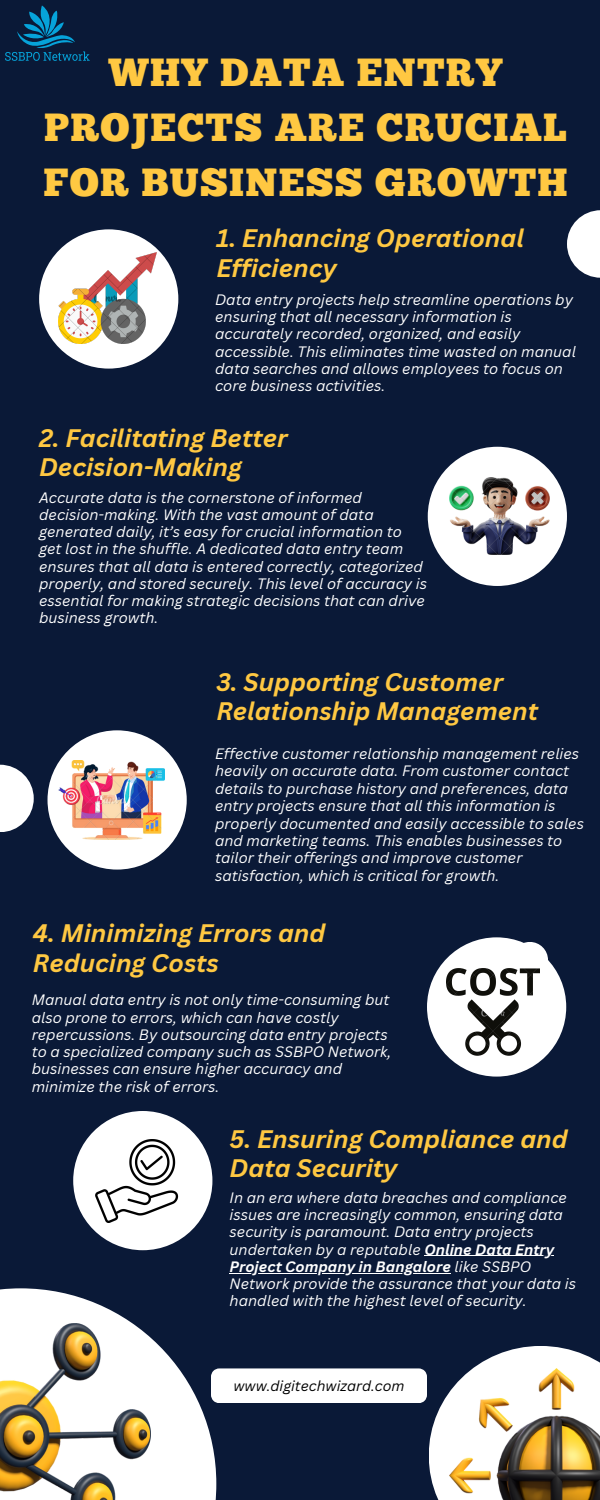
<style>
.page{position:relative;width:600px;height:1500px;background:#0a1937}
.page>*{position:absolute;margin:0;border:0;box-sizing:border-box;transform-origin:0 0}
.t1{font:39.3px/54.9px "Chunk Five";letter-spacing:.035em;color:#ffc842;text-align:center}
.t2{font:italic 700 24.7px/29.5px "Canva Sans";color:#ffc842}
.t3{font:italic 14.7px/17.2px "Canva Sans";color:#fff}
.t4{font:italic 14.6px/17.4px "Canva Sans";color:#fff}
.t5{font:italic 14.2px "Canva Sans";color:#000}
.s1{font-weight:700}
</style>
<div class="page">
<svg style="left:0;top:1288px;width:216px;height:212px;fill:#fff"></svg>
<div style="left:39px;top:229px;width:139px;height:140px;background:#fff;border-radius:50%"></div>
<div style="left:428px;top:447px;width:139px;height:139px;background:#fff;border-radius:50%"></div>
<div style="left:48px;top:730px;width:139px;height:140px;background:#fff;border-radius:50%"></div>
<div style="left:427px;top:937px;width:139px;height:140px;background:#fff;border-radius:50%"></div>
<div style="left:73px;top:1111px;width:139px;height:139px;background:#fff;border-radius:50%"></div>
<img style="left:0;top:1324px;width:151px;height:176px">
<svg style="left:429px;top:1346px;width:171px;height:154px;fill:#fff"></svg>
<svg style="left:567px;top:210px;width:33px;height:68px;fill:#fff"></svg>
<div style="left:211px;top:1368px;width:216px;height:35px;background:#fff"></div>
<img style="left:449px;top:1368px;width:151px;height:132px">
<svg style="left:0;top:765px;width:34px;height:67px;fill:#fff"></svg>
<div style="left:512px;top:942px;width:36px;height:36px;background:#fff;border-radius:50%"></div>
<svg style="left:5px;top:5px;width:85px;height:56px"></svg>
<img style="left:58px;top:253px;width:99px;height:90px">
<img style="left:449px;top:478px;width:101px;height:77px">
<img style="left:58px;top:761px;width:107px;height:78px">
<img style="left:447px;top:968px;width:93px;height:89px">
<img style="left:95px;top:1140px;width:83px;height:82px">
<hr style="left:424px;top:1255px;width:130px;height:1px;background:#fff">
<hr style="left:230px;top:1273px;width:221px;height:1px;background:#fff">
<p class="t1" style="left:44px;top:49px;width:526px">WHY DATA ENTRY<br>PROJECTS ARE CRUCIAL<br>FOR BUSINESS GROWTH</p>
<h2 class="t2" style="left:216px;top:223px;width:309px">1. Enhancing Operational<br>Efficiency</h2>
<p class="t3" style="left:215px;top:291px;width:362px">Data entry projects help streamline operations by ensuring that all necessary information is accurately recorded, organized, and easily accessible. This eliminates time wasted on manual data searches and allows employees to focus on core business activities.</p>
<h2 class="t2" style="left:39px;top:423px;width:250px">2. Facilitating Better<br>Decision-Making</h2>
<p class="t3" style="left:39px;top:488px;width:390px">Accurate data is the cornerstone of informed decision-making. With the vast amount of data generated daily, it’s easy for crucial information to get lost in the shuffle. A dedicated data entry team ensures that all data is entered correctly, categorized properly, and stored securely. This level of accuracy is essential for making strategic decisions that can drive business growth.</p>
<p class="t2" style="left:216px;top:667px;width:323px">3. Supporting Customer<br>Relationship Management</p>
<p class="t4" style="left:215px;top:745px;width:370px">Effective customer relationship management relies heavily on accurate data. From customer contact details to purchase history and preferences, data entry projects ensure that all this information is properly documented and easily accessible to sales and marketing teams. This enables businesses to tailor their offerings and improve customer satisfaction, which is critical for growth.</p>
<p class="t2" style="left:33px;top:918px;width:294px">4. Minimizing Errors and<br>Reducing Costs</p>
<p class="t3" style="left:32px;top:991px;width:361px">Manual data entry is not only time-consuming but also prone to errors, which can have costly repercussions. By outsourcing data entry projects to a specialized company such as SSBPO Network, businesses can ensure higher accuracy and minimize the risk of errors.</p>
<h2 class="t2" style="left:230px;top:1123px;width:340px">5. Ensuring Compliance and<br>Data Security</h2>
<p class="t3" style="left:230px;top:1189px;width:339px">In an era where data breaches and compliance issues are increasingly common, ensuring data security is paramount. Data entry projects undertaken by a reputable <span class="s1">Online Data Entry</span></p>
<p class="t3" style="left:230px;top:1258px;width:348px"><span class="s1">Project Company in Bangalore</span> like SSBPO<br>Network provide the assurance that your data is handled with the highest level of security.</p>
<h1 class="t5" style="left:233px;top:1376px;width:173px">www.digitechwizard.com</h1>
</div>
